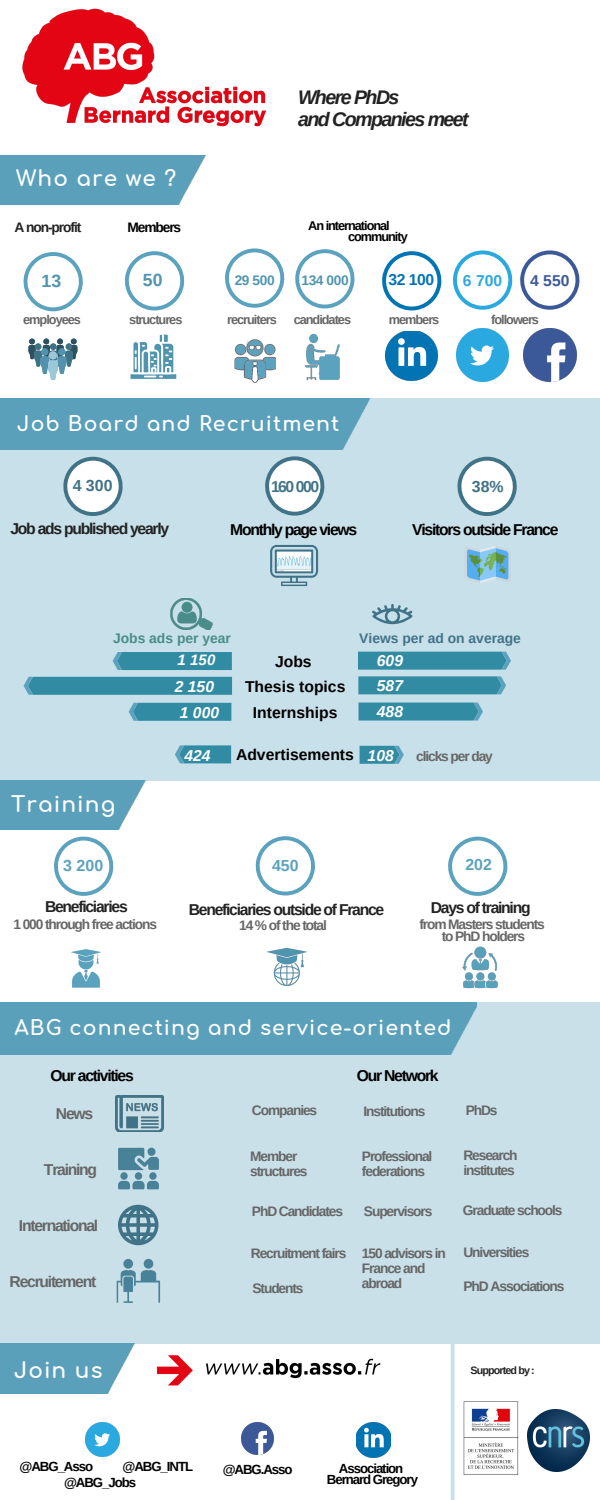
<style>
.page{position:relative;width:600px;height:1500px;background:#fff}
.page>*{position:absolute;margin:0;border:0;box-sizing:border-box;transform-origin:0 0}
.t1{font:700 21.6px "Comfortaa";letter-spacing:.05em;color:#fff}
.t2{font:700 20.5px "Comfortaa";letter-spacing:.05em;color:#fff}
.t3{font:italic 700 19.7px "Arimo";letter-spacing:-.08em;color:#222}
.t4{font:700 17.7px "Arimo";color:#5095b0}
.t5{font:700 16px "Arimo";color:#5ba2be}
.t6{font:700 16px "Arimo";color:#407387}
.t7{font:700 15.9px "Arimo";color:#407387}
.t8{font:700 15.9px "Arimo";color:#5ba2be}
.t9{font:700 15.7px "Arimo";letter-spacing:-.08em;color:#222}
.t10{font:700 15.7px "Arimo";letter-spacing:-.08em;color:#000}
.t11{font:700 15.7px "Arimo";letter-spacing:-.08em;color:#666}
.t12{font:700 15.7px "Arimo";color:#000}
.t13{font:italic 700 15.7px "Arimo";color:#fff}
.t14{font:700 15.7px "Arimo";letter-spacing:-.03em;color:#0274b3}
.t15{font:700 15.7px "Arimo";letter-spacing:-.09em;color:#407387}
.t16{font:700 15.7px "Arimo";color:#2aa9e0}
.t17{font:700 15.7px "Arimo";color:#3b5998}
.t18{font:700 15.7px "Arimo";color:#5095b0}
.t19{font:italic 700 15.1px "Arimo";color:#fff}
.t20{font:700 13.9px "Arimo";color:#407387}
.t21{font:700 13.9px "Arimo";letter-spacing:-.08em;color:#666}
.t22{font:700 13.9px "Arimo";color:#488d8a}
.t23{font:700 13.8px/15px "Arimo";letter-spacing:-.08em;color:#666}
.t24{font:700 13.8px "Arimo";letter-spacing:-.03em;color:#5095b0}
.t25{font:700 13.8px "Arimo";letter-spacing:-.08em;color:#222}
.t26{font:700 13.8px "Arimo";letter-spacing:-.08em;color:#000}
.t27{font:700 13.2px "Arimo";letter-spacing:-.08em;color:#000}
.t28{font:700 12.8px "Arimo";letter-spacing:-.08em;color:#666}
.t29{font:700 12.7px "Arimo";letter-spacing:-.08em;color:#000}
.t30{font:700 10.7px "Arimo";letter-spacing:-.08em;color:#222}
</style>
<div class="page">
<img style="left:156px;top:1355px;width:225px;height:31px">
<div style="left:0;top:155px;width:206px;height:50px;background:#5aa0bb"></div>
<img style="left:0;top:1344px;width:135px;height:49px">
<img style="left:462px;top:946px;width:36px;height:43px">
<img style="left:267px;top:947px;width:40px;height:39px">
<img style="left:71px;top:949px;width:30px;height:39px">
<img style="left:22px;top:8px;width:244px;height:119px">
<div style="left:0;top:399px;width:600px;height:382px;background:#c8e0e9"></div>
<svg style="left:270px;top:545px;width:48px;height:41px"></svg>
<svg style="left:372px;top:604px;width:40px;height:20px"></svg>
<svg style="left:465px;top:546px;width:46px;height:37px"></svg>
<img style="left:170px;top:598px;width:43px;height:32px">
<svg style="left:265px;top:456px;width:59px;height:60px"></svg>
<svg style="left:458px;top:457px;width:59px;height:59px"></svg>
<svg style="left:63px;top:457px;width:60px;height:59px"></svg>
<svg style="left:256px;top:836px;width:59px;height:59px"></svg>
<svg style="left:448px;top:837px;width:59px;height:59px"></svg>
<svg style="left:54px;top:837px;width:59px;height:59px"></svg>
<svg style="left:0;top:1002px;width:600px;height:342px;background:#b8d5e1"></svg>
<svg style="left:118px;top:1205px;width:40px;height:40px;background:#749dac"></svg>
<img style="left:116px;top:1096px;width:48px;height:36px">
<svg style="left:24px;top:677px;width:208px;height:18px;background:#358da4"></svg>
<svg style="left:129px;top:703px;width:102px;height:18px;background:#378ea5"></svg>
<div style="left:113px;top:652px;width:119px;height:18px;background:#318ba2"></div>
<svg style="left:358px;top:676px;width:148px;height:18px;background:#388fa5"></svg>
<svg style="left:358px;top:703px;width:125px;height:18px;background:#3a90a6"></svg>
<svg style="left:358px;top:652px;width:153px;height:18px;background:#378ea5"></svg>
<svg style="left:175px;top:745px;width:56px;height:18px"></svg>
<svg style="left:360px;top:746px;width:44px;height:18px"></svg>
<img style="left:0;top:780px;width:145px;height:50px">
<svg style="left:295px;top:249px;width:60px;height:59px"></svg>
<svg style="left:225px;top:248px;width:59px;height:60px"></svg>
<svg style="left:24px;top:252px;width:59px;height:59px"></svg>
<svg style="left:453px;top:250px;width:59px;height:60px"></svg>
<svg style="left:382px;top:251px;width:59px;height:59px"></svg>
<svg style="left:520px;top:250px;width:59px;height:60px"></svg>
<svg style="left:29px;top:339px;width:48px;height:41px"></svg>
<div style="left:49px;top:351px;width:8px;height:8px;background:#9cc7d8;border-radius:50%"></div>
<img style="left:456px;top:329px;width:53px;height:52px">
<img style="left:523px;top:328px;width:53px;height:54px">
<img style="left:386px;top:331px;width:51px;height:50px">
<img style="left:234px;top:339px;width:42px;height:44px">
<img style="left:304px;top:334px;width:36px;height:47px">
<svg style="left:125px;top:251px;width:59px;height:59px"></svg>
<svg style="left:130px;top:334px;width:47px;height:45px"></svg>
<img style="left:463px;top:1401px;width:56px;height:74px">
<img style="left:356px;top:1423px;width:35px;height:34px">
<img style="left:241px;top:1423px;width:33px;height:32px">
<img style="left:86px;top:1423px;width:34px;height:33px">
<svg style="left:451px;top:1344px;width:4px;height:156px"></svg>
<img style="left:527px;top:1409px;width:63px;height:63px">
<p class="t1" style="left:16px;top:167px;width:162px">Who are we ?</p>
<p class="t25" style="left:15px;top:219px;width:68px">A non-profit</p>
<p class="t26" style="left:127px;top:219px;width:55px">Members</p>
<p class="t4" style="left:42px;top:271px;width:21px">13</p>
<p class="t4" style="left:143px;top:270px;width:21px">50</p>
<p class="t3" style="left:298px;top:86px;width:103px">Where PhDs</p>
<p class="t3" style="left:298px;top:108px;width:172px">and Companies meet</p>
<p class="t29" style="left:308px;top:219px;width:83px">An international</p>
<p class="t29" style="left:348px;top:229px;width:61px">community</p>
<p class="t24" style="left:235px;top:272px;width:41px">29 500</p>
<p class="t24" style="left:302px;top:273px;width:49px">134 000</p>
<p class="t14" style="left:388px;top:271px;width:47px">32 100</p>
<p class="t16" style="left:463px;top:272px;width:41px">6 700</p>
<p class="t17" style="left:530px;top:272px;width:41px">4 550</p>
<p class="t18" style="left:304px;top:273px;width:32px">95 k</p>
<p class="t14" style="left:398px;top:273px;width:32px">12 k</p>
<p class="t28" style="left:23px;top:313px;width:59px">employees</p>
<p class="t28" style="left:129px;top:312px;width:55px">structures</p>
<p class="t28" style="left:227px;top:313px;width:51px">recruiters</p>
<p class="t28" style="left:294px;top:312px;width:59px">candidates</p>
<p class="t28" style="left:389px;top:313px;width:52px">members</p>
<p class="t28" style="left:491px;top:312px;width:49px">followers</p>
<p class="t2" style="left:17px;top:413px;width:324px">Job Board and Recruitment</p>
<p class="t6" style="left:73px;top:477px;width:41px">4 300</p>
<p class="t15" style="left:271px;top:478px;width:50px">160 000</p>
<p class="t7" style="left:472px;top:478px;width:33px">38%</p>
<p class="t9" style="left:10px;top:520px;width:160px">Job ads published yearly</p>
<p class="t10" style="left:230px;top:521px;width:129px">Monthly page views</p>
<p class="t10" style="left:412px;top:521px;width:148px">Visitors outside France</p>
<p class="t22" style="left:113px;top:630px;width:119px">Jobs ads per year</p>
<p class="t20" style="left:359px;top:630px;width:163px">Views per ad on average</p>
<p class="t19" style="left:178px;top:652px;width:39px">1 150</p>
<p class="t10" style="left:275px;top:653px;width:38px">Jobs</p>
<p class="t13" style="left:377px;top:652px;width:28px">609</p>
<p class="t1" style="left:11px;top:793px;width:106px">Training</p>
<p class="t13" style="left:377px;top:677px;width:28px">587</p>
<p class="t13" style="left:175px;top:678px;width:41px">2 150</p>
<p class="t12" style="left:245px;top:678px;width:102px">Thesis topics</p>
<p class="t13" style="left:180px;top:704px;width:41px">1 000</p>
<p class="t12" style="left:253px;top:703px;width:86px">Internships</p>
<p class="t13" style="left:377px;top:703px;width:28px">488</p>
<p class="t13" style="left:184px;top:747px;width:28px">424</p>
<p class="t12" style="left:236px;top:746px;width:119px">Advertisements</p>
<p class="t13" style="left:368px;top:747px;width:28px">108</p>
<p class="t23" style="left:416px;top:748px;width:78px">clicks per day</p>
<p class="t5" style="left:63px;top:857px;width:41px">3 200</p>
<p class="t5" style="left:272px;top:857px;width:28px">450</p>
<p class="t8" style="left:465px;top:856px;width:28px">202</p>
<p class="t9" style="left:45px;top:898px;width:84px">Beneficiaries</p>
<p class="t23" style="left:13px;top:917px;width:145px">1 000 through free actions</p>
<p class="t9" style="left:189px;top:901px;width:197px">Beneficiaries outside of France</p>
<p class="t9" style="left:431px;top:899px;width:101px">Days of training</p>
<p class="t23" style="left:239px;top:918px;width:89px">14 % of the total</p>
<p class="t23" style="left:419px;top:917px;width:127px">from Masters students</p>
<p class="t23" style="left:442px;top:929px;width:85px">to PhD holders</p>
<p class="t2" style="left:14px;top:1017px;width:438px">ABG connecting and service-oriented</p>
<p class="t10" style="left:51px;top:1067px;width:85px">Our activities</p>
<p class="t10" style="left:357px;top:1066px;width:83px">Our Network</p>
<p class="t11" style="left:56px;top:1105px;width:39px">News</p>
<p class="t23" style="left:252px;top:1103px;width:67px">Companies</p>
<p class="t23" style="left:363px;top:1104px;width:63px">Institutions</p>
<p class="t23" style="left:466px;top:1103px;width:33px">PhDs</p>
<p class="t11" style="left:44px;top:1161px;width:55px">Training</p>
<p class="t23" style="left:250px;top:1149px;width:59px">Member structures</p>
<p class="t23" style="left:362px;top:1149px;width:72px">Professional</p>
<p class="t23" style="left:362px;top:1164px;width:65px">federations</p>
<p class="t23" style="left:463px;top:1148px;width:56px">Research institutes</p>
<p class="t11" style="left:19px;top:1217px;width:81px">International</p>
<p class="t23" style="left:252px;top:1204px;width:93px">PhD Candidates</p>
<p class="t23" style="left:364px;top:1204px;width:70px">Supervisors</p>
<p class="t23" style="left:463px;top:1203px;width:101px">Graduate schools</p>
<p class="t11" style="left:10px;top:1273px;width:88px">Recruitement</p>
<p class="t23" style="left:251px;top:1246px;width:97px">Recruitment fairs</p>
<p class="t23" style="left:252px;top:1281px;width:53px">Students</p>
<p class="t23" style="left:362px;top:1246px;width:85px">150 advisors in<br>France and abroad</p>
<p class="t23" style="left:463px;top:1245px;width:67px">Universities</p>
<p class="t21" style="left:463px;top:1278px;width:103px">PhD Associations</p>
<p class="t1" style="left:14px;top:1359px;width:90px">Join us</p>
<p class="t30" style="left:470px;top:1364px;width:66px">Supported by :</p>
<p class="t27" style="left:20px;top:1459px;width:75px">@ABG_Asso</p>
<p class="t27" style="left:122px;top:1459px;width:72px">@ABG_INTL</p>
<p class="t27" style="left:223px;top:1462px;width:71px">@ABG.Asso</p>
<p class="t27" style="left:64px;top:1475px;width:74px">@ABG_Jobs</p>
<p class="t27" style="left:339px;top:1461px;width:66px">Association</p>
<p class="t27" style="left:327px;top:1473px;width:93px">Bernard Gregory</p>
</div>
